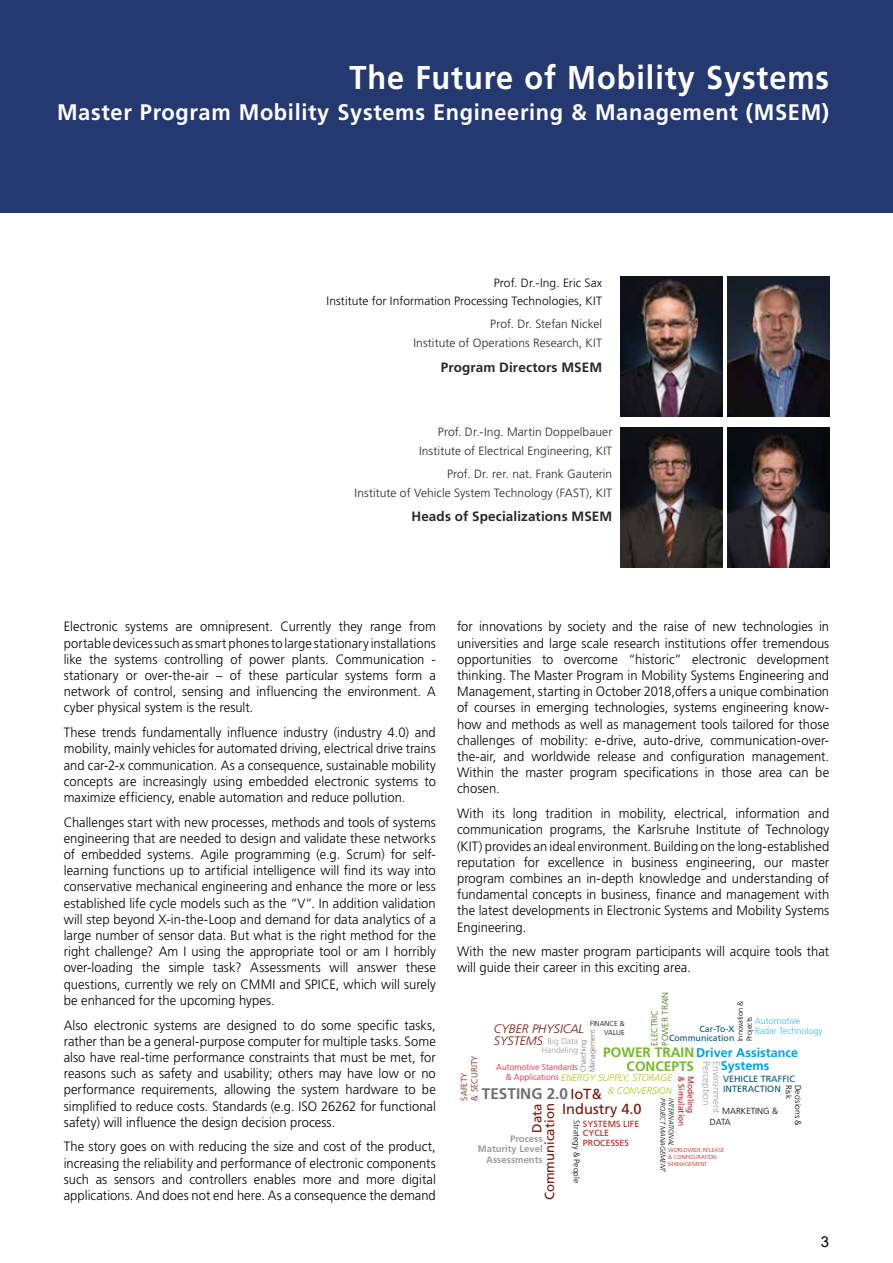
<style>
.page{position:relative;width:893px;height:1263px;background:#fff}
.page>*{position:absolute;margin:0;border:0;box-sizing:border-box;transform-origin:0 0}
.t1{font:700 33px "Frutiger LT Std";letter-spacing:.03em;color:#fff;scale:.93 1}
.t2{font:700 22.5px "Frutiger LT Std";letter-spacing:.03em;color:#fff}
.t3{font:700 15.3px "Frutiger LT Std";color:#706f6f}
.t4{font:15px "Arial";color:#000}
.t5{font:14.55px "Frutiger LT Std";color:#75160a}
.t6{font:700 13.65px "Frutiger LT Std";color:#76b82a}
.t7{font:300 13.5px/16.2px "Frutiger LT Std";letter-spacing:.005em;color:#000;text-align:justify;scale:.96 1}
.t8{font:700 13.5px "Frutiger LT Std";letter-spacing:.01em;color:#282827}
.t9{font:13.05px/12.6px "Frutiger LT Std";color:#75160a;text-align:right}
.t10{font:700 12.75px "Frutiger LT Std";color:#00a2e3}
.t11{font:italic 300 12.3px/12.6px "Frutiger LT Std";color:#75160a}
.t12{font:300 12px/18.6px "Frutiger LT Std";letter-spacing:.005em;color:#282827;text-align:right}
.t13{font:300 12px/18.6px "Frutiger LT Std";letter-spacing:.01em;color:#000;text-align:right}
.t14{font:300 9.75px/10.1px "Frutiger LT Std";color:#9d9d9c}
.t15{font:italic 300 9.6px/12.9px "Frutiger LT Std";color:#aac811;text-align:right}
.t16{font:700 9.45px/10.1px "Frutiger LT Std";color:#9d9d9c;text-align:right}
.t17{font:9px/9.1px "Frutiger LT Std";color:#005576}
.t18{font:300 9px/10.8px "Frutiger LT Std";color:#41b9ec}
.t19{font:8.85px/9.3px "Frutiger LT Std";color:#bd1f1e}
.t20{font:8.85px/9.1px "Frutiger LT Std";color:#005576;text-align:right}
.t21{font:300 8.85px/10.6px "Frutiger LT Std";color:#477119}
.t22{font:300 8.85px/10.6px "Frutiger LT Std";color:#000}
.t23{font:300 8.7px/10.5px "Frutiger LT Std";color:#75160a}
.t24{font:300 8.55px/9.3px "Frutiger LT Std";color:#e51431}
.t25{font:8.4px "Frutiger LT Std";color:#bd1f1e}
.t26{font:300 8.4px/9.3px "Frutiger LT Std";color:#9d9d9c;text-align:right}
.t27{font:300 8.4px "Frutiger LT Std";color:#000}
.t28{font:300 8.25px "Frutiger LT Std";color:#000}
.t29{font:300 7.35px/8.9px "Frutiger LT Std";color:#000}
.t30{font:300 7.35px/8.9px "Frutiger LT Std";color:#706f6f}
.t31{font:300 7.2px/9.3px "Frutiger LT Std";color:#000;text-align:right}
.t32{font:italic 300 6.9px/8.2px "Frutiger LT Std";color:#000}
.t33{font:300 5.85px/7.1px "Frutiger LT Std";color:#bd1f1e}
.s1{font-size:13.65px;color:#76b82a}
.s2{font-weight:400;font-size:14.55px;color:#75160a}
</style>
<div class="page">
<div style="left:0;top:0;width:893px;height:213px;background:#253971"></div>
<img style="left:621px;top:276px;width:102px;height:141px">
<img style="left:727px;top:276px;width:102px;height:141px">
<img style="left:727px;top:427px;width:102px;height:141px">
<img style="left:621px;top:427px;width:102px;height:141px">
<h1 class="t1" style="left:349px;top:58px;width:517px">The Future of Mobility Systems</h1>
<h2 class="t2" style="left:57px;top:99px;width:774px">Master Program Mobility Systems Engineering &amp; Management (MSEM)</h2>
<p class="t13" style="left:327px;top:273px;width:277px">Prof. Dr.-Ing. Eric Sax<br>Institute for Information Processing Technologies, KIT</p>
<p class="t12" style="left:413px;top:315px;width:190px">Prof. Dr. Stefan Nickel<br>Institute of Operations Research, KIT</p>
<p class="t8" style="left:441px;top:359px;width:163px">Program Directors MSEM</p>
<p class="t12" style="left:419px;top:423px;width:195px">Prof. Dr.-Ing. Martin Doppelbauer<br>Institute of Electrical Engineering, KIT</p>
<p class="t12" style="left:355px;top:465px;width:259px">Prof. Dr. rer. nat. Frank Gauterin<br>Institute of Vehicle System Technology (FAST), KIT</p>
<p class="t8" style="left:411px;top:509px;width:202px">Heads of Specializations MSEM</p>
<p class="t7" style="left:64px;top:619px;width:389px">Electronic systems are omnipresent. Currently they range from portable devices such as smart phones to large stationary installations like the systems controlling of power plants. Communication - stationary or over-the-air – of these particular systems form a network of control, sensing and influencing the environment. A cyber physical system is the result.</p>
<p class="t7" style="left:64px;top:724px;width:389px">These trends fundamentally influence industry (industry 4.0) and mobility, mainly vehicles for automated driving, electrical drive trains and car-2-x communication. As a consequence, sustainable mobility concepts are increasingly using embedded electronic systems to maximize efficiency, enable automation and reduce pollution.</p>
<p class="t7" style="left:64px;top:814px;width:389px">Challenges start with new processes, methods and tools of systems engineering that are needed to design and validate these networks of embedded systems. Agile programming (e.g. Scrum) for self&shy;learning functions up to artificial intelligence will find its way into conservative mechanical engineering and enhance the more or less established life cycle models such as the “V”. In addition validation will step beyond X-in-the-Loop and demand for data analytics of a large number of sensor data. But what is the right method for the right challenge? Am I using the appropriate tool or am I horribly over-loading the simple task? Assessments will answer these questions, currently we rely on CMMI and SPICE, which will surely be enhanced for the upcoming hypes.</p>
<p class="t7" style="left:64px;top:1017px;width:389px">Also electronic systems are designed to do some specific tasks, rather than be a general-purpose computer for multiple tasks. Some also have real-time performance constraints that must be met, for reasons such as safety and usability; others may have low or no performance requirements, allowing the system hardware to be simplified to reduce costs. Standards (e.g. ISO 26262 for functional safety) will influence the design decision process.</p>
<p class="t7" style="left:64px;top:1139px;width:389px">The story goes on with reducing the size and cost of the product, increasing the reliability and performance of electronic components such as sensors and controllers enables more and more digital applications. And does not end here. As a consequence the demand</p>
<p class="t7" style="left:457px;top:619px;width:389px">for innovations by society and the raise of new technologies in universities and large scale research institutions offer tremendous opportunities to overcome “historic” electronic development thinking. The Master Program in Mobility Systems Engineering and Management, starting in October 2018,offers a unique combination of courses in emerging technologies, systems engineering know&shy;how and methods as well as management tools tailored for those challenges of mobility: e-drive, auto-drive, communication-over&shy;the-air, and worldwide release and configuration management.<br>Within the master program specifications in those area can be chosen.</p>
<p class="t7" style="left:457px;top:805px;width:389px">With its long tradition in mobility, electrical, information and communication programs, the Karlsruhe Institute of Technology (KIT) provides an ideal environment. Building on the long-established reputation for excellence in business engineering, our master program combines an in-depth knowledge and understanding of fundamental concepts in business, finance and management with the latest developments in Electronic Systems and Mobility Systems Engineering.</p>
<p class="t7" style="left:457px;top:944px;width:389px">With the new master program participants will acquire tools that will guide their career in this exciting area.</p>
<p class="t21" style="left:649px;top:1046px;width:56px;rotate:-90deg">ELECTRIC<br>POWER TRAIN</p>
<p class="t29" style="left:736px;top:1041px;width:42px;rotate:-90deg">Innovation &amp;<br>Projects</p>
<p class="t18" style="left:755px;top:1015px;width:69px">Automotive<br>Radar Technology</p>
<p class="t31" style="left:590px;top:1018px;width:36px">FINANCE &amp;<br>VALUE</p>
<p class="t11" style="left:494px;top:1022px;width:92px">CYBER PHYSICAL<br>SYSTEMS</p>
<p class="t20" style="left:669px;top:1024px;width:67px">Car-To-X<br>Communication</p>
<p class="t30" style="left:579px;top:1072px;width:44px;rotate:-90deg">Charching<br>Management</p>
<p class="t26" style="left:541px;top:1036px;width:38px">Big Data<br>Handeling</p>
<p class="t10" style="left:603px;top:1045px;width:197px"><span class="s1">POWER TRAIN</span>Driver Assistance</p>
<p class="t6" style="left:627px;top:1058px;width:69px">CONCEPTS</p>
<p class="t15" style="left:561px;top:1071px;width:113px">ENERGY SUPPLY, STORAGE &amp; CONVERSION</p>
<p class="t5" style="left:562px;top:1100px;width:81px">Industry 4.0</p>
<p class="t23" style="left:459px;top:1100px;width:46px;rotate:-90deg">SAFETY<br>&amp; SECURITY</p>
<p class="t10" style="left:721px;top:1058px;width:50px">Systems</p>
<p class="t14" style="left:721px;top:1061px;width:54px;rotate:90deg">Environment<br>Perception</p>
<p class="t24" style="left:506px;top:1063px;width:74px;text-indent:-10px">Automotive Standards &amp; Applications</p>
<p class="t17" style="left:723px;top:1075px;width:73px">VEHICLE TRAFFIC<br>INTERACTION</p>
<p class="t25" style="left:686px;top:1075px;width:52px;rotate:90deg">&amp; Simulation</p>
<p class="t25" style="left:696px;top:1075px;width:39px;rotate:90deg">Modeling</p>
<p class="t27" style="left:793px;top:1085px;width:16px;rotate:90deg">Risk</p>
<p class="t27" style="left:803px;top:1085px;width:43px;rotate:90deg">Decisions &amp;</p>
<p class="t3" style="left:482px;top:1085px;width:122px">TESTING 2.0<span class="s2">IoT&amp;</span></p>
<p class="t32" style="left:675px;top:1098px;width:76px;rotate:90deg">INTERNATIONAL<br>PROJECT MANAGEMENT</p>
<p class="t9" style="left:531px;top:1200px;width:98px;rotate:-90deg">Data<br>Communication</p>
<p class="t22" style="left:710px;top:1106px;width:70px;text-indent:12px">MARKETING &amp;<br>DATA</p>
<p class="t19" style="left:583px;top:1119px;width:58px">SYSTEMS LIFE<br>CYCLE<br>PROCESSES</p>
<p class="t28" style="left:581px;top:1120px;width:64px;rotate:90deg">Strategy &amp; People</p>
<p class="t16" style="left:478px;top:1134px;width:66px">Process<br>Maturity Level<br>Assessments</p>
<p class="t33" style="left:668px;top:1147px;width:58px">WORLDWIDE RELEASE &amp; CONFIGURATION<br>MANAGEMENT</p>
<p class="t4" style="left:821px;top:1231px;width:10px">3</p>
</div>
